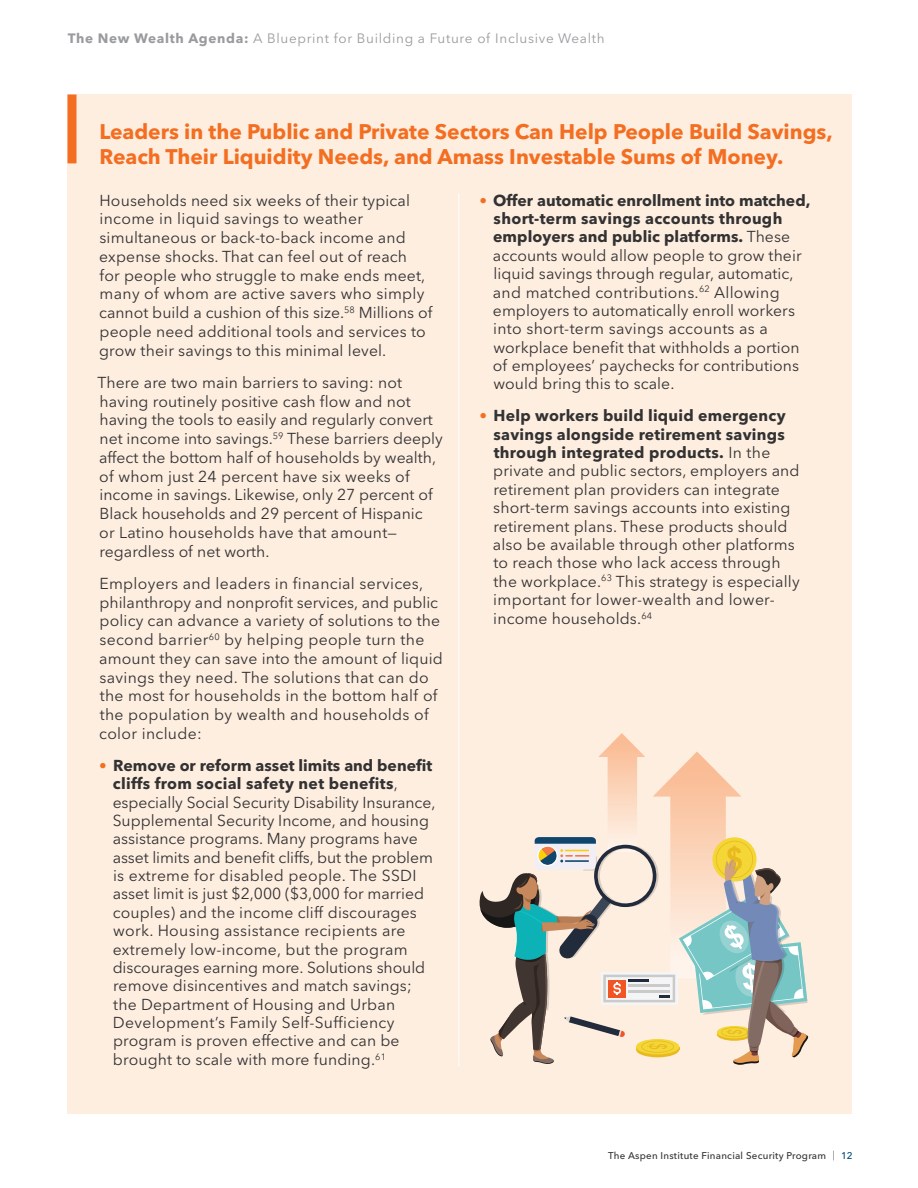
<style>
.page{position:relative;width:918px;height:1188px;background:#fff}
.page>*{position:absolute;margin:0;border:0;box-sizing:border-box;transform-origin:0 0}
.Blue_Callout_Box_Tit{font:700 21px/24.8px "Avenir Next LT Pro";color:#f36e21}
.Blue_Callout_Box{font:15.75px/18.3px "Avenir Next LT Pro";letter-spacing:.01em;color:#333233}
.t1{font:13.5px "Avenir Next LT Pro";letter-spacing:.05em;color:#999b9e}
.t2{font:500 9.75px "Avenir Next LT Pro";letter-spacing:.025em;color:#333233}
.s1{font-weight:700}
.s2{font-weight:700;font-size:15.15px;color:#f36e21}
.s3{font-weight:300}
.s4{color:#00497b}
</style>
<div class="page">
<div style="left:68px;top:94px;width:784px;height:1020px;background:#feeee0"></div>
<hr style="left:459px;top:194px;width:1px;height:872px;background:#fff">
<div style="left:68px;top:94px;width:8px;height:69px;background:#f36e21"></div>
<svg style="left:479px;top:733px;width:330px;height:332px"></svg>
<p class="t1" style="left:68px;top:30px;width:538px"><span class="s1">The New Wealth Agenda:</span> A Blueprint for Building a Future of Inclusive Wealth</p>
<p class="Blue_Callout_Box_Tit" style="left:99px;top:119px;width:735px">Leaders in the Public and Private Sectors Can Help People Build Savings,<br>Reach Their Liquidity Needs, and Amass Investable Sums of Money.</p>
<p class="Blue_Callout_Box" style="left:493px;top:191px;width:319px;text-indent:-13px"><span class="s2">•</span> <span class="s1">Offer automatic enrollment into matched, short-term savings accounts through employers and public platforms.</span> These accounts would allow people to grow their liquid savings through regular, automatic, and matched contributions.<sup>62</sup> Allowing employers to automatically enroll workers into short-term savings accounts as a workplace benefit that withholds a portion of employees’ paychecks for contributions would bring this to scale.</p>
<p class="Blue_Callout_Box" style="left:493px;top:407px;width:308px;text-indent:-13px"><span class="s2">•</span> <span class="s1">Help workers build liquid emergency savings alongside retirement savings through integrated products.</span> In the private and public sectors, employers and retirement plan providers can integrate short-term savings accounts into existing retirement plans. These products should also be available through other platforms to reach those who lack access through the workplace.<sup>63</sup> This strategy is especially important for lower-wealth and lower&shy;income households.<sup>64</sup></p>
<p class="Blue_Callout_Box" style="left:99px;top:191px;width:335px;line-height:18.8px">Households need six weeks of their typical income in liquid savings to weather simultaneous or back-to-back income and expense shocks. That can feel out of reach<br>for people who struggle to make ends meet, many of whom are active savers who simply cannot build a cushion of this size.<sup>58</sup> Millions of people need additional tools and services to grow their savings to this minimal level.</p>
<p class="Blue_Callout_Box" style="left:98px;top:373px;width:347px;line-height:18.8px">There are two main barriers to saving: not having routinely positive cash flow and not having the tools to easily and regularly convert net income into savings.<sup>59</sup> These barriers deeply affect the bottom half of households by wealth, of whom just 24 percent have six weeks of income in savings. Likewise, only 27 percent of Black households and 29 percent of Hispanic<br>or Latino households have that amount— regardless of net worth.</p>
<p class="Blue_Callout_Box" style="left:99px;top:574px;width:345px;line-height:18.8px">Employers and leaders in financial services, philanthropy and nonprofit services, and public policy can advance a variety of solutions to the second barrier<sup>60</sup> by helping people turn the amount they can save into the amount of liquid savings they need. The solutions that can do the most for households in the bottom half of the population by wealth and households of color include:</p>
<p class="Blue_Callout_Box" style="left:113px;top:756px;width:324px;text-indent:-13px"><span class="s2">•</span> <span class="s1">Remove or reform asset limits and benefit cliffs from social safety net benefits</span>, especially Social Security Disability Insurance, Supplemental Security Income, and housing assistance programs. Many programs have asset limits and benefit cliffs, but the problem is extreme for disabled people. The SSDI asset limit is just $2,000 ($3,000 for married couples) and the income cliff discourages work. Housing assistance recipients are extremely low-income, but the program discourages earning more. Solutions should remove disincentives and match savings; the Department of Housing and Urban Development’s Family Self-Sufficiency program is proven effective and can be brought to scale with more funding.<sup>61</sup></p>
<p class="t2" style="left:608px;top:1149px;width:246px">The Aspen Institute Financial Security Program <span class="s3">|</span> <span class="s4">12</span></p>
</div>
